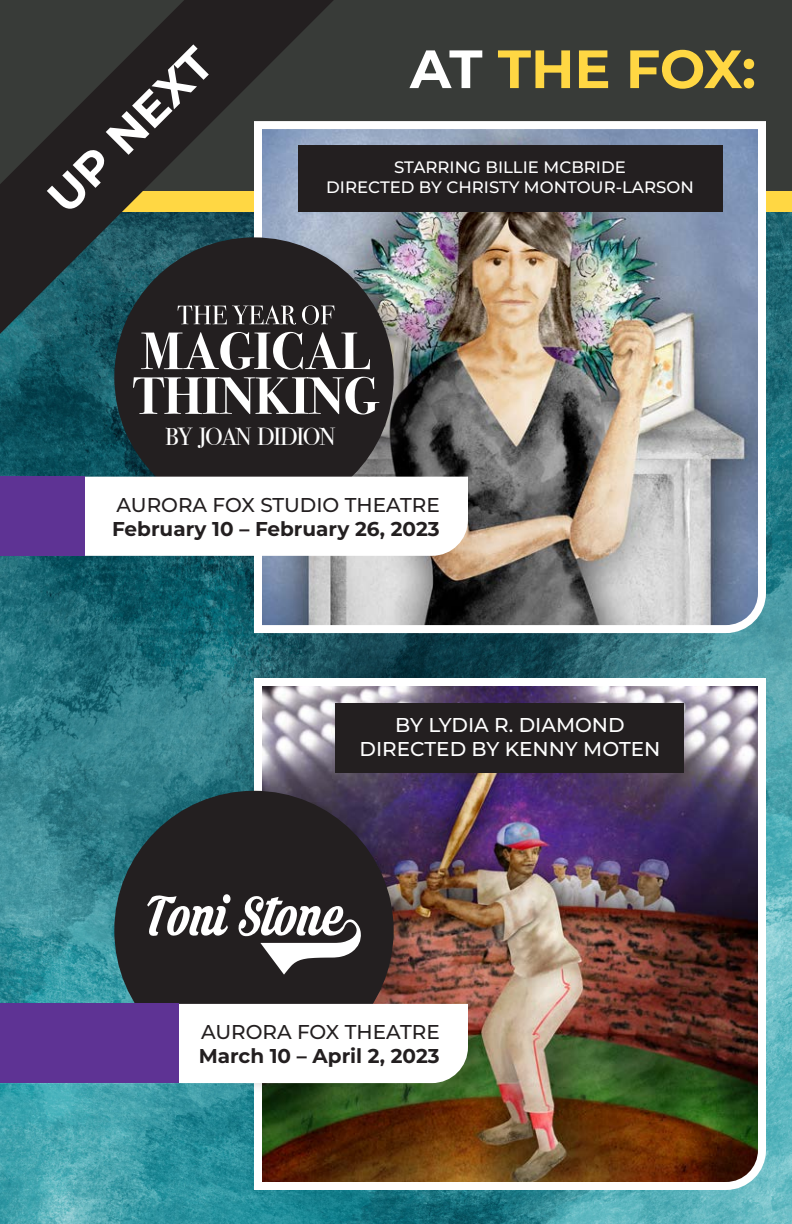
<style>
.page{position:relative;width:792px;height:1224px;background:#fff}
.page>*{position:absolute;margin:0;border:0;box-sizing:border-box;transform-origin:0 0}
.Title_Elements{font:700 53.8px "Montserrat";letter-spacing:-.005em;color:#ffd743}
.Title_Elements-2{font:700 46px "Montserrat";color:#fff}
.t1{font:24.6px "Bodoni Svty Two ITCTT";letter-spacing:-.05em;color:#fff}
.Title_Elements-3{font:700 20px "Montserrat";color:#231f20}
.Title_Elements-4{font:500 20px "Montserrat";color:#231f20}
.Title_Elements-5{font:500 20px "Montserrat";color:#fff}
.Title_Elements-6{font:500 16.6px "Montserrat";color:#fff}
.s1{color:#fff}
</style>
<div class="page">
<img style="left:0;top:212px;width:792px;height:1012px">
<img style="left:250px;top:674px;width:520px;height:520px">
<div style="left:0;top:0;width:792px;height:200px;background:#383b38"></div>
<div style="left:0;top:192px;width:792px;height:20px;background:#ffd743"></div>
<svg style="left:0;top:0;width:334px;height:334px"></svg>
<img style="left:250px;top:117px;width:520px;height:520px">
<div style="left:336px;top:704px;width:348px;height:69px;background:#231f20"></div>
<div style="left:298px;top:145px;width:424px;height:67px;background:#231f20"></div>
<div style="left:117px;top:240px;width:301px;height:301px;background:#231f20;opacity:.2"></div>
<div style="left:114px;top:237px;width:280px;height:280px;background:#231f20;border-radius:50%"></div>
<svg style="left:133px;top:377px;width:246px;height:38px"></svg>
<svg style="left:141px;top:332px;width:229px;height:38px"></svg>
<svg style="left:178px;top:305px;width:157px;height:20px"></svg>
<div style="left:117px;top:794px;width:301px;height:301px;background:#231f20;opacity:.2"></div>
<div style="left:114px;top:791px;width:280px;height:279px;background:#231f20;border-radius:50%"></div>
<svg style="left:238px;top:896px;width:123px;height:79px"></svg>
<svg style="left:147px;top:894px;width:84px;height:42px"></svg>
<svg style="left:84px;top:477px;width:384px;height:79px"></svg>
<svg style="left:179px;top:1004px;width:289px;height:79px"></svg>
<div style="left:0;top:477px;width:84px;height:79px;background:#5e3394"></div>
<div style="left:0;top:1004px;width:179px;height:79px;background:#5e3394"></div>
<p class="Title_Elements-2" style="left:34px;top:183px;width:212px;rotate:-45deg">UP NEXT</p>
<p class="Title_Elements" style="left:410px;top:33px;width:348px"><span class="s1">AT</span> THE FOX:</p>
<p class="Title_Elements-6" style="left:394px;top:156px;width:233px">STARRING BILLIE MCBRIDE</p>
<p class="Title_Elements-6" style="left:326px;top:176px;width:369px">DIRECTED BY CHRISTY MONTOUR-LARSON</p>
<p class="t1" style="left:165px;top:416px;width:172px">BY JOAN DIDION</p>
<p class="Title_Elements-4" style="left:117px;top:491px;width:325px">AURORA FOX STUDIO THEATRE</p>
<p class="Title_Elements-3" style="left:112px;top:515px;width:329px">February 10 – February 26, 2023</p>
<p class="Title_Elements-5" style="left:395px;top:711px;width:231px">BY LYDIA R. DIAMOND</p>
<p class="Title_Elements-5" style="left:360px;top:735px;width:302px">DIRECTED BY KENNY MOTEN</p>
<p class="Title_Elements-4" style="left:201px;top:1019px;width:240px">AURORA FOX THEATRE</p>
<p class="Title_Elements-3" style="left:199px;top:1043px;width:243px">March 10 – April 2, 2023</p>
</div>
